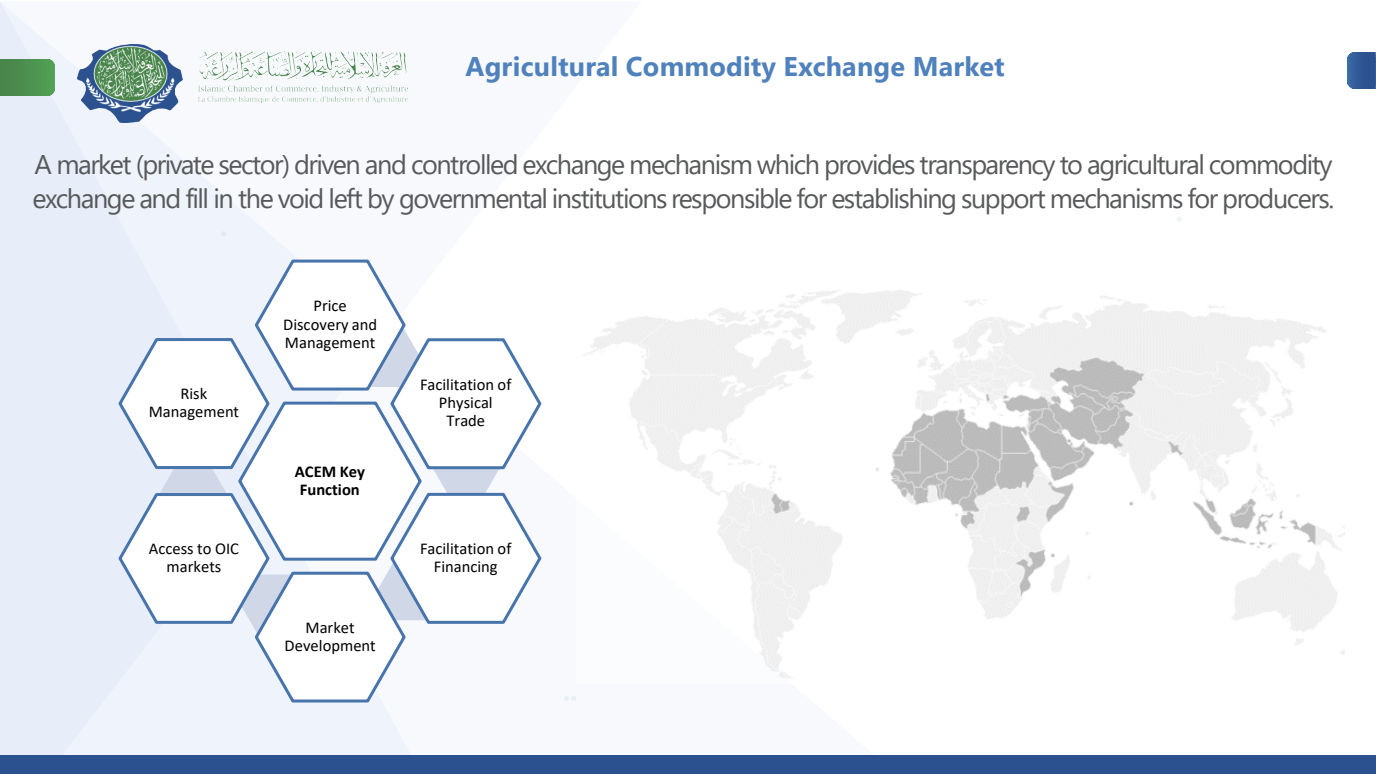
<style>
.page{position:relative;width:1376px;height:774px;background:#fff}
.page>*{position:absolute;margin:0;border:0;box-sizing:border-box;transform-origin:0 0}
.t1{font:27px/33.9px "Segoe UI";letter-spacing:-.055em;color:#58595b}
.t2{font:700 27px "Segoe UI";letter-spacing:.01em;color:#4f81bd}
.t3{font:16.5px/18.1px "Calibri";color:#000;text-align:center}
.t4{font:700 16.5px/18.1px "Calibri";color:#000;text-align:center}
</style>
<div class="page">
<svg style="left:0;top:2px;width:577px;height:753px"></svg>
<svg style="left:564px;top:696px;width:12px;height:5px"></svg>
<svg style="left:221px;top:231px;width:5px;height:5px"></svg>
<div style="left:0;top:755px;width:1375px;height:19px;background:#2b518e"></div>
<img style="left:77px;top:44px;width:106px;height:79px">
<img style="left:198px;top:51px;width:210px;height:51px">
<img style="left:0;top:60px;width:54px;height:35px">
<img style="left:1347px;top:53px;width:28px;height:35px">
<svg style="left:116px;top:258px;width:427px;height:446px"></svg>
<svg style="left:1177px;top:217px;width:5px;height:5px"></svg>
<img style="left:576px;top:284px;width:768px;height:400px">
<p class="t2" style="left:465px;top:41px;width:540px">Agricultural Commodity Exchange Market</p>
<p class="t1" style="left:33px;top:145px;width:1303px">A market (private sector) driven and controlled exchange mechanism which provides transparency to agricultural commodity exchange and fill in the void left by governmental institutions responsible for establishing support mechanisms for producers.</p>
<p class="t3" style="left:149px;top:384px;width:92px">Risk<br>Management</p>
<p class="t3" style="left:149px;top:539px;width:92px">Access to OIC markets</p>
<p class="t3" style="left:283px;top:296px;width:96px">Price<br>Discovery and<br>Management</p>
<p class="t4" style="left:295px;top:462px;width:72px">ACEM Key<br>Function</p>
<p class="t3" style="left:284px;top:618px;width:93px">Market<br>Development</p>
<p class="t3" style="left:420px;top:375px;width:93px">Facilitation of<br>Physical<br>Trade</p>
<p class="t3" style="left:420px;top:539px;width:93px">Facilitation of<br>Financing</p>
</div>
